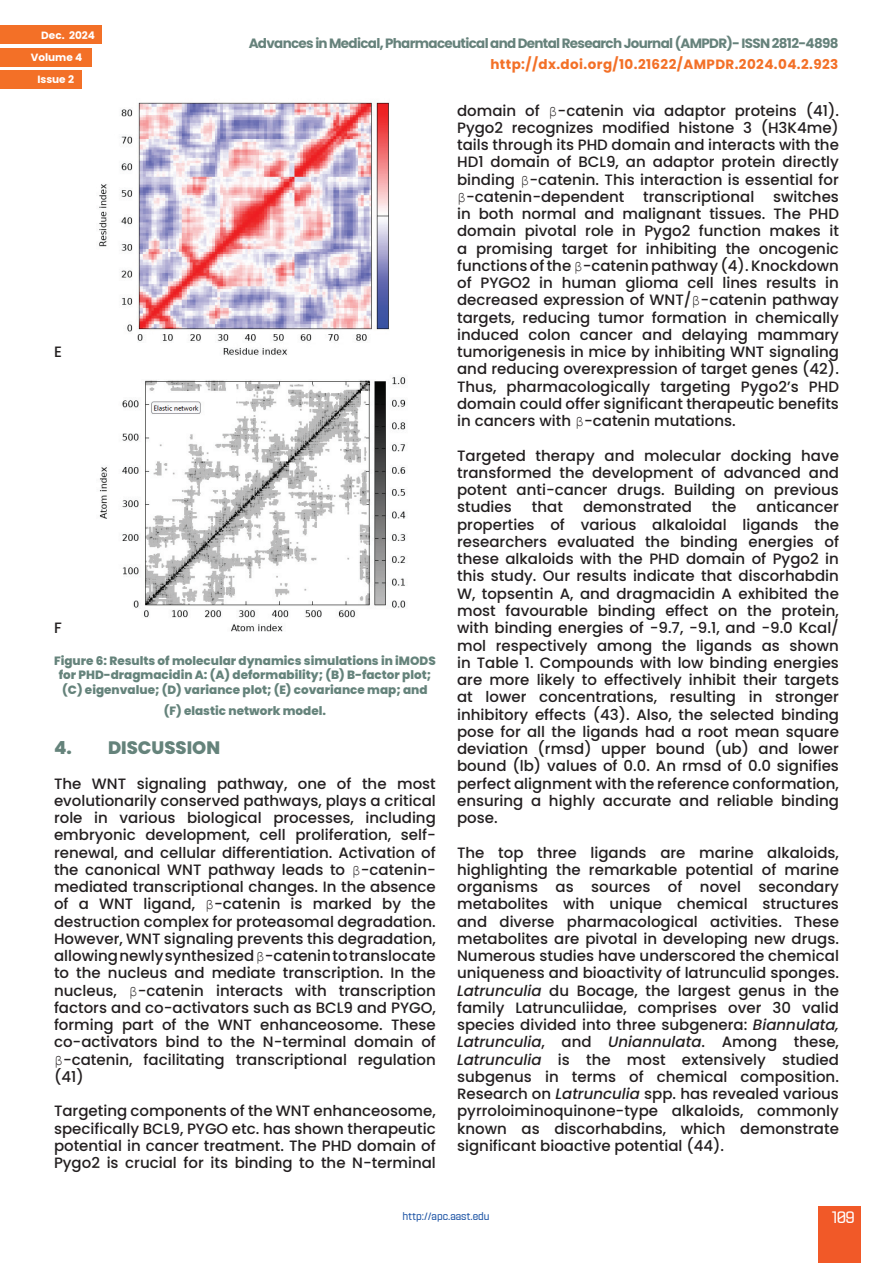
<style>
.page{position:relative;width:893px;height:1263px;background:#fff}
.page>*{position:absolute;margin:0;border:0;box-sizing:border-box;transform-origin:0 0}
.t1{font:800 18px "Poppins";color:#65837b}
.t2{font:semi-condensed 16.5px "Navine Demo";color:#fff}
.t3{font:500 15px/17.2px "Poppins";color:#231f20;text-align:justify}
.t4{font:700 13.5px "Poppins";letter-spacing:-.05em;color:#66827b}
.t5{font:700 13.5px "Poppins";letter-spacing:.03em;color:#f37027}
.t6{font:800 12px/14.4px "Poppins";color:#65837b;text-align:center}
.t7{font:700 10.5px "Poppins";color:#fff}
.t8{font:semi-condensed 10.5px "Navine Demo";color:#2056a6}
.s1{font-family:"Courier New";font-weight:400}
.s2{font-style:italic}
</style>
<div class="page">
<div style="left:826px;top:1206px;width:35px;height:57px;background:#f15928"></div>
<div style="left:819px;top:1206px;width:36px;height:57px;background:#f15928"></div>
<div style="left:0;top:48px;width:92px;height:18px;background:#f37027"></div>
<div style="left:0;top:70px;width:82px;height:19px;background:#f37027"></div>
<div style="left:0;top:26px;width:102px;height:18px;background:#f37027"></div>
<img style="left:99px;top:102px;width:290px;height:253px">
<img style="left:99px;top:377px;width:307px;height:255px">
<p class="t7" style="left:41px;top:29px;width:55px">Dec. 2024</p>
<p class="t7" style="left:31px;top:51px;width:53px">Volume 4</p>
<p class="t7" style="left:37px;top:74px;width:38px">Issue 2</p>
<p class="t4" style="left:249px;top:36px;width:591px">Advances in Medical, Pharmaceutical and Dental Research Journal (AMPDR)- ISSN 2812-4898</p>
<p class="t5" style="left:490px;top:56px;width:350px">http://dx.doi.org/10.21622/AMPDR.2024.04.2.923</p>
<p class="t3" style="left:54px;top:343px;width:9px">E</p>
<p class="t3" style="left:54px;top:619px;width:9px">F</p>
<p class="t6" style="left:54px;top:653px;width:383px">Figure 6: Results of molecular dynamics simulations in iMODS for PHD-dragmacidin A: (A) deformability; (B) B-factor plot; (C) eigenvalue; (D) variance plot; (E) covariance map; and</p>
<p class="t6" style="left:164px;top:704px;width:164px">(F) elastic network model.</p>
<p class="t1" style="left:54px;top:737px;width:168px">4. DISCUSSION</p>
<p class="t3" style="left:54px;top:775px;width:383px">The WNT signaling pathway, one of the most evolutionarily conserved pathways, plays a critical role in various biological processes, including embryonic development, cell proliferation, self&shy;renewal, and cellular differentiation. Activation of the canonical WNT pathway leads to <span class="s1">β</span>-catenin&shy;mediated transcriptional changes. In the absence of a WNT ligand, <span class="s1">β</span>-catenin is marked by the destruction complex for proteasomal degradation.<br>However, WNT signaling prevents this degradation, allowing newly synthesized <span class="s1">β</span>-catenin to translocate to the nucleus and mediate transcription. In the nucleus, <span class="s1">β</span>-catenin interacts with transcription factors and co-activators such as BCL9 and PYGO, forming part of the WNT enhanceosome. These co-activators bind to the N-terminal domain of <span class="s1">β</span>-catenin, facilitating transcriptional regulation (41)</p>
<p class="t3" style="left:54px;top:1103px;width:383px">Targeting components of the WNT enhanceosome, specifically BCL9, PYGO etc. has shown therapeutic potential in cancer treatment. The PHD domain of Pygo2 is crucial for its binding to the N-terminal</p>
<p class="t3" style="left:457px;top:102px;width:383px">domain of <span class="s1">β</span>-catenin via adaptor proteins (41).<br>Pygo2 recognizes modified histone 3 (H3K4me) tails through its PHD domain and interacts with the HD1 domain of BCL9, an adaptor protein directly binding <span class="s1">β</span>-catenin. This interaction is essential for <span class="s1">β</span>-catenin-dependent transcriptional switches in both normal and malignant tissues. The PHD domain pivotal role in Pygo2 function makes it a promising target for inhibiting the oncogenic functions of the <span class="s1">β</span>-catenin pathway (4). Knockdown of PYGO2 in human glioma cell lines results in decreased expression of WNT/<span class="s1">β</span>-catenin pathway targets, reducing tumor formation in chemically induced colon cancer and delaying mammary tumorigenesis in mice by inhibiting WNT signaling and reducing overexpression of target genes (42).<br>Thus, pharmacologically targeting Pygo2’s PHD domain could offer significant therapeutic benefits in cancers with <span class="s1">β</span>-catenin mutations.</p>
<p class="t3" style="left:457px;top:447px;width:383px">Targeted therapy and molecular docking have transformed the development of advanced and potent anti-cancer drugs. Building on previous studies</p>
<p class="t3" style="left:457px;top:499px;width:383px;text-indent:299px">anticancer properties of various alkaloidal ligands the researchers evaluated the binding energies of these alkaloids with the PHD domain of Pygo2 in this study. Our results indicate that discorhabdin W, topsentin A, and dragmacidin A exhibited the most favourable binding effect on the protein, with binding energies of -9.7, -9.1, and -9.0 Kcal/ mol respectively among the ligands as shown in Table 1. Compounds with low binding energies are more likely to effectively inhibit their targets at lower concentrations, resulting in stronger inhibitory effects (43). Also, the selected binding pose for all the ligands had a root mean square deviation (rmsd) upper bound (ub) and lower bound (lb) values of 0.0. An rmsd of 0.0 signifies perfect alignment with the reference conformation, ensuring a highly accurate and reliable binding pose.</p>
<p class="t3" style="left:457px;top:844px;width:383px">The top three ligands are marine alkaloids, highlighting the remarkable potential of marine organisms as sources of novel secondary metabolites with unique chemical structures and diverse pharmacological activities. These metabolites are pivotal in developing new drugs.<br>Numerous studies have underscored the chemical uniqueness and bioactivity of latrunculid sponges.<br><span class="s2">Latrunculia</span> du Bocage, the largest genus in the family Latrunculiidae, comprises over 30 valid species divided into three subgenera: <span class="s2">Biannulata, Latrunculia</span>, and <span class="s2">Uniannulata</span>. Among these, <span class="s2">Latrunculia</span> is the most extensively studied subgenus in terms of chemical composition.<br>Research on <span class="s2">Latrunculia</span> spp. has revealed various pyrroloiminoquinone-type alkaloids, commonly known as discorhabdins, which demonstrate significant bioactive potential (44).</p>
<p class="t3" style="left:532px;top:499px;width:33px">that</p>
<p class="t3" style="left:583px;top:499px;width:110px">demonstrated</p>
<p class="t3" style="left:712px;top:499px;width:26px">the</p>
<p class="t8" style="left:402px;top:1211px;width:89px">http://apc.aast.edu</p>
<p class="t2" style="left:832px;top:1208px;width:25px">109</p>
</div>
